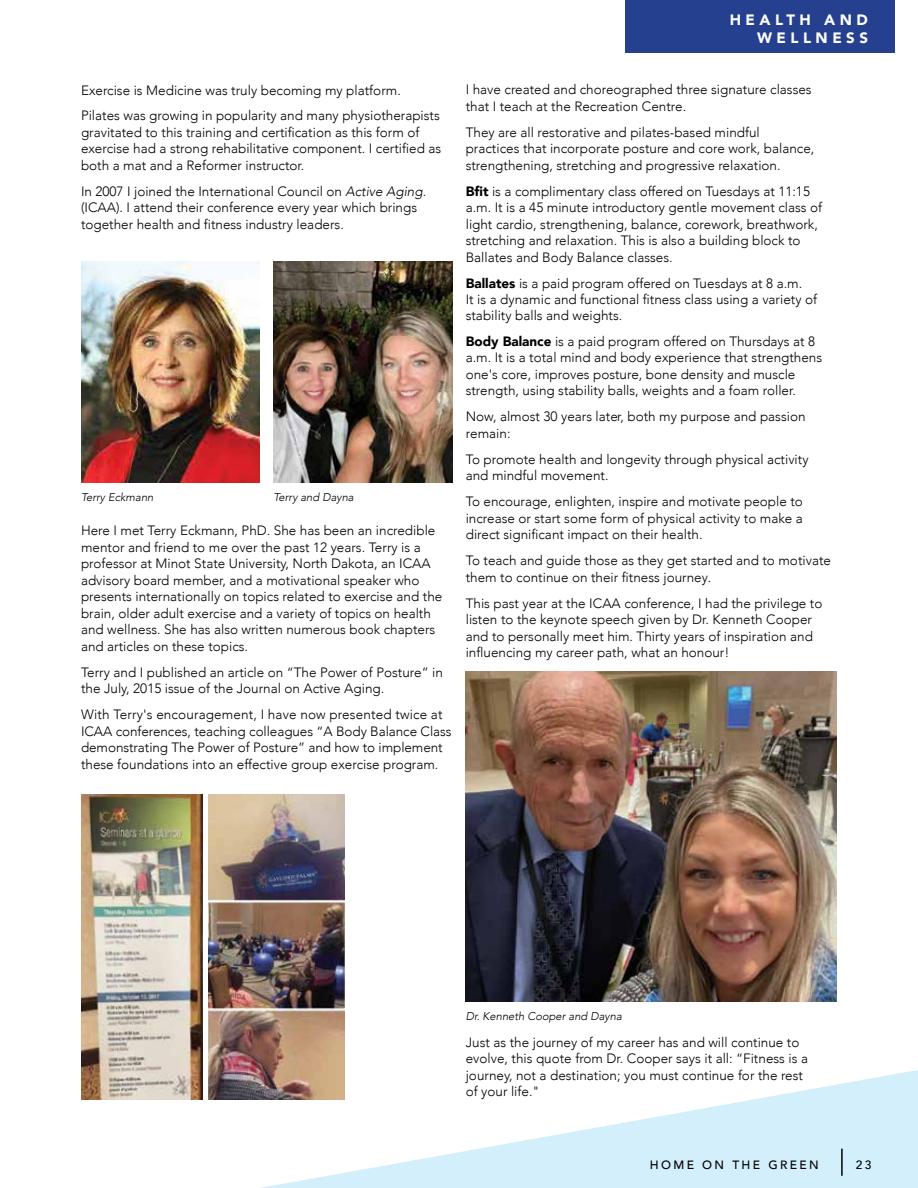
<style>
.page{position:relative;width:918px;height:1188px;background:#fff}
.page>*{position:absolute;margin:0;border:0;box-sizing:border-box;transform-origin:0 0}
.t1{font:900 15px/18px "Avenir";letter-spacing:.3em;color:#fff;text-align:right}
.t2{font:300 13.5px/16.5px "Avenir";color:#000}
.t3{font:500 12px "Avenir";letter-spacing:.2em;color:#000}
.t4{font:italic 300 11.25px "Avenir";color:#000}
.s1{font-style:italic}
.s2{font-weight:900}
</style>
<div class="page">
<svg style="left:259px;top:1070px;width:659px;height:118px;fill:#d4effc"></svg>
<img style="left:273px;top:261px;width:179px;height:222px">
<img style="left:81px;top:261px;width:179px;height:222px">
<img style="left:81px;top:794px;width:121px;height:305px">
<img style="left:209px;top:795px;width:135px;height:304px">
<img style="left:466px;top:671px;width:371px;height:331px">
<div style="left:625px;top:0;width:270px;height:53px;background:#25408f"></div>
<svg style="left:842px;top:1149px;width:1px;height:27px"></svg>
<p class="t1" style="left:730px;top:10px;width:140px">HEALTH AND<br>WELLNESS</p>
<p class="t2" style="left:81px;top:77px;width:360px;line-height:25.7px">Exercise is Medicine was truly becoming my platform.<br>Pilates was growing in popularity and many physiotherapists</p>
<p class="t2" style="left:81px;top:124px;width:362px">gravitated to this training and certification as this form of exercise had a strong rehabilitative component. I certified as both a mat and a Reformer instructor.</p>
<p class="t2" style="left:81px;top:183px;width:347px">In 2007 I joined the International Council on <span class="s1">Active Aging</span>. (ICAA). I attend their conference every year which brings together health and fitness industry leaders.</p>
<p class="t4" style="left:81px;top:491px;width:74px">Terry Eckmann</p>
<p class="t4" style="left:273px;top:491px;width:82px">Terry and Dayna</p>
<p class="t2" style="left:81px;top:522px;width:363px">Here I met Terry Eckmann, PhD. She has been an incredible mentor and friend to me over the past 12 years. Terry is a professor at Minot State University, North Dakota, an ICAA advisory board member, and a motivational speaker who presents internationally on topics related to exercise and the brain, older adult exercise and a variety of topics on health and wellness. She has also written numerous book chapters and articles on these topics.</p>
<p class="t2" style="left:81px;top:664px;width:364px">Terry and I published an article on “The Power of Posture” in the July, 2015 issue of the Journal on Active Aging.</p>
<p class="t2" style="left:81px;top:706px;width:372px">With Terry's encouragement, I have now presented twice at ICAA conferences, teaching colleagues “A Body Balance Class demonstrating The Power of Posture” and how to implement these foundations into an effective group exercise program.</p>
<p class="t2" style="left:466px;top:81px;width:347px">I have created and choreographed three signature classes that I teach at the Recreation Centre.</p>
<p class="t2" style="left:466px;top:124px;width:350px">They are all restorative and pilates-based mindful practices that incorporate posture and core work, balance, strengthening, stretching and progressive relaxation.</p>
<p class="t2" style="left:466px;top:183px;width:358px"><span class="s2">Bfit</span> is a complimentary class offered on Tuesdays at 11:15 a.m. It is a 45 minute introductory gentle movement class of light cardio, strengthening, balance, corework, breathwork, stretching and relaxation. This is also a building block to Ballates and Body Balance classes.</p>
<p class="t2" style="left:466px;top:275px;width:353px"><span class="s2">Ballates</span> is a paid program offered on Tuesdays at 8 a.m.<br>It is a dynamic and functional fitness class using a variety of stability balls and weights.</p>
<p class="t2" style="left:466px;top:333px;width:358px"><span class="s2">Body Balance</span> is a paid program offered on Thursdays at 8 a.m. It is a total mind and body experience that strengthens one's core, improves posture, bone density and muscle strength, using stability balls, weights and a foam roller.</p>
<p class="t2" style="left:466px;top:408px;width:341px">Now, almost 30 years later, both my purpose and passion remain:</p>
<p class="t2" style="left:466px;top:451px;width:344px">To promote health and longevity through physical activity and mindful movement.</p>
<p class="t2" style="left:466px;top:493px;width:339px;text-align:justify">To encourage, enlighten, inspire and motivate people to increase or start some form of physical activity to make a direct significant impact on their health.</p>
<p class="t2" style="left:466px;top:552px;width:367px">To teach and guide those as they get started and to motivate them to continue on their fitness journey.</p>
<p class="t2" style="left:466px;top:595px;width:358px">This past year at the ICAA conference, I had the privilege to listen to the keynote speech given by Dr. Kenneth Cooper and to personally meet him. Thirty years of inspiration and influencing my career path, what an honour!</p>
<p class="t4" style="left:466px;top:1009px;width:158px">Dr. Kenneth Cooper and Dayna</p>
<p class="t2" style="left:466px;top:1034px;width:344px">Just as the journey of my career has and will continue to evolve, this quote from Dr. Cooper says it all: “Fitness is a journey, not a destination; you must continue for the rest of your life."</p>
<p class="t3" style="left:650px;top:1155px;width:171px">HOME ON THE GREEN</p>
<p class="t3" style="left:856px;top:1155px;width:17px">23</p>
</div>
